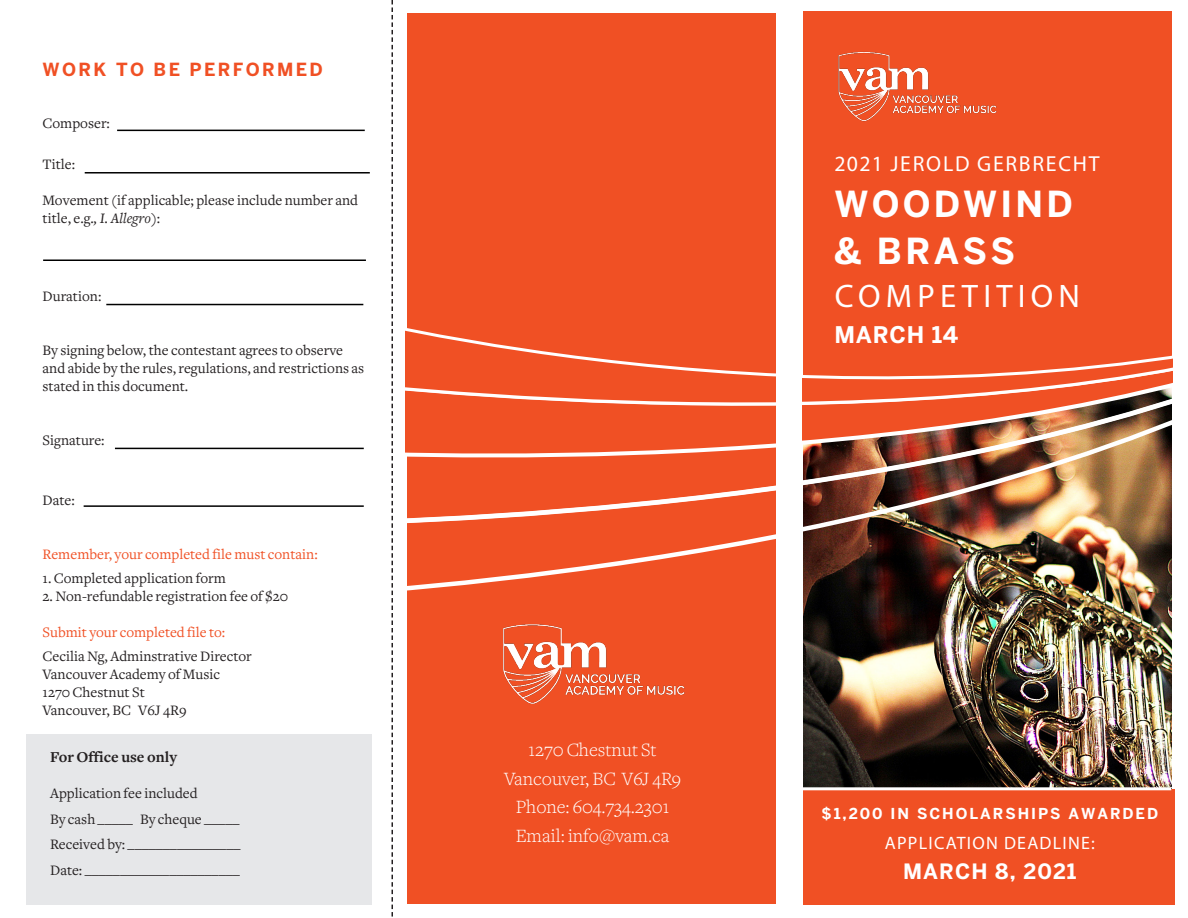
<style>
.page{position:relative;width:1188px;height:918px;background:#fff}
.page>*{position:absolute;margin:0;border:0;box-sizing:border-box;transform-origin:0 0}
.t1{font:700 35.7px "Benton Sans";letter-spacing:.09em;color:#fff}
.t2{font:32.7px "Myriad Pro";letter-spacing:.16em;color:#fff}
.t3{font:700 22.8px "Benton Sans";letter-spacing:.03em;color:#fff}
.t4{font:21.75px "Myriad Pro";letter-spacing:.08em;color:#fff}
.t5{font:700 21px "Benton Sans";letter-spacing:.05em;color:#fff}
.t6{font:300 19.5px "Freight Text";color:#fff}
.t7{font:18px "Myriad Pro";letter-spacing:.07em;color:#fff}
.t8{font:700 18px "Benton Sans";letter-spacing:.13em;color:#f05024}
.t9{font:700 15.75px "Freight Text";color:#231f20}
.t10{font:15px/18px "Freight Text";color:#231f20}
.t11{font:15px "Freight Text";color:#f05024}
.t12{font:700 15px "Benton Sans";letter-spacing:.13em;color:#fff}
.s1{font-style:italic}
</style>
<div class="page">
<img style="left:803px;top:561px;width:368px;height:226px">
<div style="left:407px;top:14px;width:369px;height:890px;background:#f05024"></div>
<div style="left:803px;top:11px;width:369px;height:368px;background:#f05024"></div>
<hr style="left:117px;top:130px;width:248px;height:1px;background:#000">
<hr style="left:115px;top:448px;width:249px;height:1px;background:#000">
<hr style="left:106px;top:304px;width:257px;height:1px;background:#000">
<hr style="left:43px;top:260px;width:323px;height:1px;background:#000">
<hr style="left:85px;top:172px;width:285px;height:2px;background:#000">
<hr style="left:84px;top:505px;width:280px;height:2px;background:#000">
<div style="left:26px;top:734px;width:346px;height:170px;background:#e6e7e9"></div>
<div style="left:803px;top:789px;width:371px;height:115px;background:#f05024"></div>
<hr style="left:787px;top:787px;width:384px;height:3px;background:#fff">
<svg style="left:392px;top:0;width:1px;height:917px"></svg>
<img style="left:803px;top:528px;width:369px;height:33px">
<img style="left:803px;top:492px;width:369px;height:36px">
<img style="left:803px;top:467px;width:369px;height:25px">
<img style="left:802px;top:355px;width:371px;height:112px">
<svg style="left:407px;top:534px;width:368px;height:57px"></svg>
<svg style="left:407px;top:492px;width:357px;height:32px"></svg>
<svg style="left:405px;top:328px;width:370px;height:130px"></svg>
<img style="left:838px;top:51px;width:159px;height:71px">
<img style="left:503px;top:624px;width:182px;height:80px">
<p class="t8" style="left:43px;top:58px;width:282px">WORK TO BE PERFORMED</p>
<p class="t10" style="left:43px;top:114px;width:69px">Composer:</p>
<p class="t10" style="left:43px;top:156px;width:34px">Title:</p>
<p class="t10" style="left:43px;top:192px;width:317px">Movement (if applicable; please include number and title, e.g.<span class="s1">, I. Allegro</span>):</p>
<p class="t10" style="left:43px;top:287px;width:60px">Duration:</p>
<p class="t10" style="left:43px;top:341px;width:323px">By signing below, the contestant agrees to observe and abide by the rules, regulations, and restrictions as stated in this document.</p>
<p class="t10" style="left:43px;top:431px;width:64px">Signature:</p>
<p class="t10" style="left:43px;top:491px;width:34px">Date:</p>
<p class="t11" style="left:43px;top:545px;width:277px">Remember, your completed file must contain:</p>
<p class="t10" style="left:43px;top:569px;width:185px">1. Completed application form</p>
<p class="t10" style="left:43px;top:587px;width:247px">2. Non-refundable registration fee of $20</p>
<p class="t11" style="left:43px;top:623px;width:184px">Submit your completed file to:</p>
<p class="t10" style="left:43px;top:647px;width:211px">Cecilia Ng, Adminstrative Director</p>
<p class="t10" style="left:43px;top:665px;width:179px">Vancouver Academy of Music</p>
<p class="t10" style="left:43px;top:683px;width:104px">1270 Chestnut St</p>
<p class="t10" style="left:43px;top:701px;width:145px">Vancouver, BC V6J 4R9</p>
<p class="t9" style="left:50px;top:748px;width:128px">For Office use only</p>
<p class="t10" style="left:50px;top:785px;width:149px">Application fee included</p>
<p class="t10" style="left:50px;top:810px;width:191px">By cash _____ By cheque _____</p>
<p class="t10" style="left:50px;top:836px;width:192px">Received by: ________________</p>
<p class="t10" style="left:50px;top:861px;width:191px">Date: ______________________</p>
<p class="t6" style="left:529px;top:739px;width:129px">1270 Chestnut St</p>
<p class="t6" style="left:504px;top:767px;width:179px">Vancouver, BC V6J 4R9</p>
<p class="t6" style="left:516px;top:796px;width:155px">Phone: 604.734.2301</p>
<p class="t6" style="left:516px;top:824px;width:155px">Email: info@vam.ca</p>
<p class="t4" style="left:834px;top:150px;width:267px">2021 JEROLD GERBRECHT</p>
<p class="t1" style="left:834px;top:183px;width:240px">WOODWIND</p>
<p class="t1" style="left:834px;top:229px;width:182px">&amp; BRASS</p>
<p class="t2" style="left:835px;top:276px;width:247px">COMPETITION</p>
<p class="t3" style="left:834px;top:321px;width:125px">MARCH 14</p>
<p class="t12" style="left:821px;top:805px;width:338px">$1,200 IN SCHOLARSHIPS AWARDED</p>
<p class="t7" style="left:885px;top:832px;width:212px">APPLICATION DEADLINE:</p>
<p class="t5" style="left:903px;top:859px;width:175px">MARCH 8, 2021</p>
</div>
